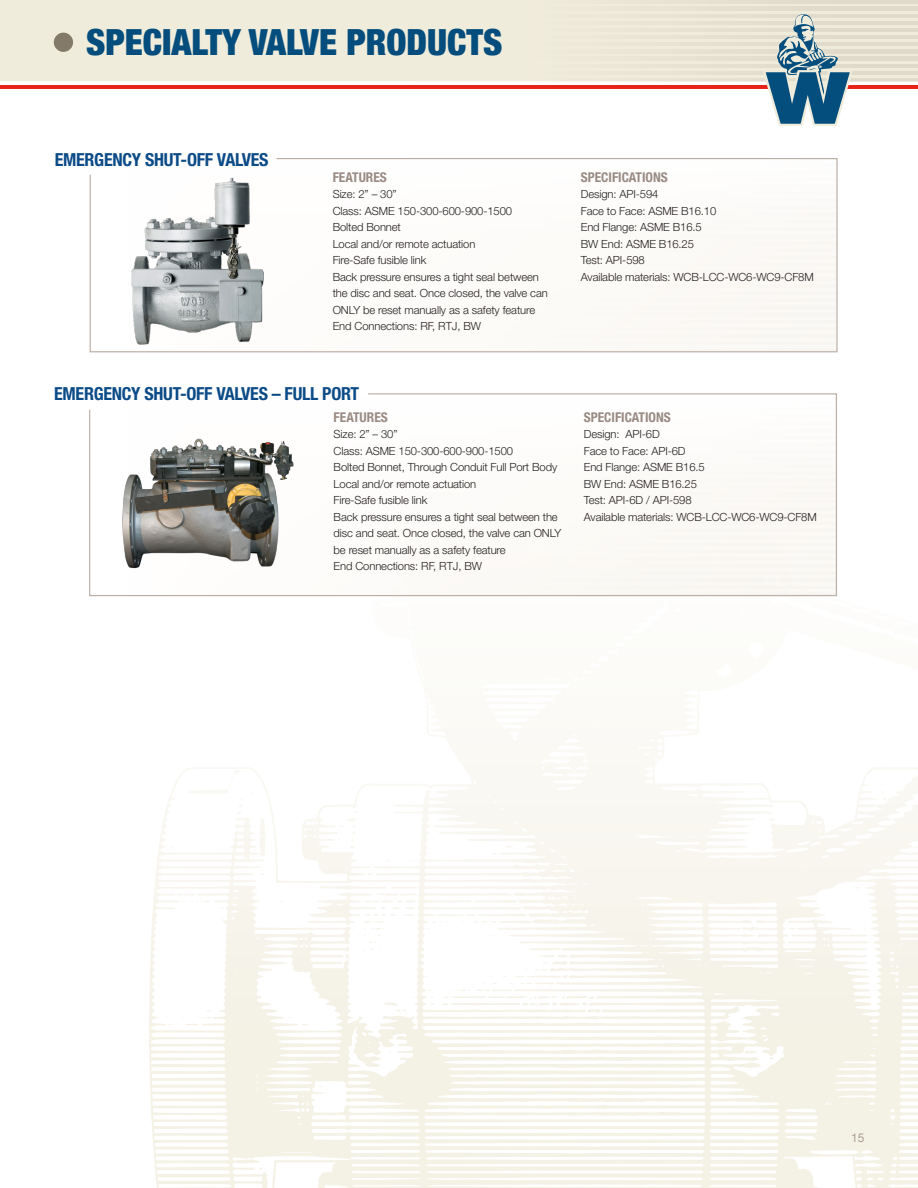
<style>
.page{position:relative;width:918px;height:1188px;background:#fff}
.page>*{position:absolute;margin:0;border:0;box-sizing:border-box;transform-origin:0 0}
.page_titles{font:900 condensed 36px "Helvetica Neue";color:#044d7c}
.t1{font:700 condensed 18px "Helvetica Neue LT Pro";letter-spacing:-.015em;color:#0b4b87}
.spec_box_titles{font:700 condensed 13.5px "Helvetica Neue LT Pro";color:#998b83}
.t2{font:12px "Helvetica Neue";color:#aa9c92}
.spec_box_content{font:300 11.25px/16.5px "Helvetica Neue LT Pro";letter-spacing:-.01em;color:#231f20}
</style>
<div class="page">
<svg style="left:153px;top:1137px;width:765px;height:51px;fill:#f5f3e8"></svg>
<svg style="left:259px;top:1167px;width:6px;height:3px"></svg>
<div style="left:122px;top:245px;width:796px;height:892px;background:linear-gradient(to bottom,#fff,#f9f8f1)"></div>
<hr style="left:0;top:85px;width:918px;height:3px;background:#e72419">
<div style="left:0;top:0;width:918px;height:81px;background:#f0ecdb"></div>
<hr style="left:411px;top:0;width:507px;height:3px;background:#e8e3d3">
<hr style="left:411px;top:7px;width:507px;height:3px;background:#e8e3d3">
<hr style="left:411px;top:14px;width:507px;height:3px;background:#ebe6d6">
<hr style="left:411px;top:21px;width:507px;height:3px;background:#ebe6d6">
<hr style="left:411px;top:28px;width:507px;height:4px;background:#ebe6d6">
<hr style="left:411px;top:35px;width:507px;height:4px;background:#ebe6d6">
<hr style="left:411px;top:43px;width:507px;height:3px;background:#ebe6d6">
<hr style="left:411px;top:50px;width:507px;height:3px;background:#ebe6d6">
<hr style="left:411px;top:57px;width:507px;height:3px;background:#ebe6d6">
<hr style="left:411px;top:64px;width:507px;height:3px;background:#ebe6d6">
<hr style="left:411px;top:71px;width:507px;height:3px;background:#ebe6d6">
<svg style="left:411px;top:78px;width:507px;height:4px"></svg>
<svg style="left:763px;top:14px;width:90px;height:112px"></svg>
<svg style="left:89px;top:393px;width:749px;height:204px"></svg>
<img style="left:106px;top:407px;width:195px;height:181px">
<svg style="left:89px;top:158px;width:749px;height:195px"></svg>
<img style="left:131px;top:178px;width:133px;height:166px">
<div style="left:54px;top:33px;width:19px;height:19px;background:#837a69;border-radius:50%"></div>
<p class="page_titles" style="left:86px;top:12px;width:418px">SPECIALTY VALVE PRODUCTS</p>
<p class="t1" style="left:55px;top:149px;width:215px">EMERGENCY SHUT-OFF VALVES</p>
<p class="spec_box_titles" style="left:333px;top:169px;width:56px">FEATURES</p>
<p class="spec_box_content" style="left:333px;top:186px;width:65px">Size: 2” – 30”</p>
<p class="spec_box_content" style="left:333px;top:202px;width:181px">Class: ASME 150-300-600-900-1500</p>
<p class="spec_box_content" style="left:333px;top:219px;width:70px">Bolted Bonnet</p>
<p class="spec_box_content" style="left:333px;top:235px;width:144px">Local and/or remote actuation</p>
<p class="spec_box_content" style="left:333px;top:252px;width:95px">Fire-Safe fusible link</p>
<p class="spec_box_content" style="left:333px;top:268px;width:217px">Back pressure ensures a tight seal between the disc and seat. Once closed, the valve can<br>ONLY be reset manually as a safety feature</p>
<p class="spec_box_content" style="left:333px;top:318px;width:150px">End Connections: RF, RTJ, BW</p>
<p class="spec_box_titles" style="left:581px;top:169px;width:88px">SPECIFICATIONS</p>
<p class="spec_box_content" style="left:581px;top:186px;width:79px">Design: API-594</p>
<p class="spec_box_content" style="left:581px;top:202px;width:137px">Face to Face: ASME B16.10</p>
<p class="spec_box_content" style="left:581px;top:219px;width:123px">End Flange: ASME B16.5</p>
<p class="spec_box_content" style="left:581px;top:235px;width:115px">BW End: ASME B16.25</p>
<p class="spec_box_content" style="left:581px;top:252px;width:66px">Test: API-598</p>
<p class="spec_box_content" style="left:581px;top:268px;width:235px">Available materials: WCB-LCC-WC6-WC9-CF8M</p>
<p class="t1" style="left:54px;top:383px;width:306px">EMERGENCY SHUT-OFF VALVES – FULL PORT</p>
<p class="spec_box_titles" style="left:334px;top:409px;width:56px">FEATURES</p>
<p class="spec_box_content" style="left:334px;top:426px;width:65px">Size: 2” – 30”</p>
<p class="spec_box_content" style="left:334px;top:442px;width:181px">Class: ASME 150-300-600-900-1500</p>
<p class="spec_box_content" style="left:334px;top:459px;width:225px">Bolted Bonnet, Through Conduit Full Port Body</p>
<p class="spec_box_content" style="left:334px;top:475px;width:144px">Local and/or remote actuation</p>
<p class="spec_box_content" style="left:334px;top:492px;width:95px">Fire-Safe fusible link</p>
<p class="spec_box_content" style="left:334px;top:508px;width:229px">Back pressure ensures a tight seal between the disc and seat. Once closed, the valve can ONLY be reset manually as a safety feature</p>
<p class="spec_box_content" style="left:334px;top:558px;width:150px">End Connections: RF, RTJ, BW</p>
<p class="spec_box_titles" style="left:584px;top:409px;width:88px">SPECIFICATIONS</p>
<p class="spec_box_content" style="left:584px;top:426px;width:77px">Design: API-6D</p>
<p class="spec_box_content" style="left:584px;top:442px;width:103px">Face to Face: API-6D</p>
<p class="spec_box_content" style="left:584px;top:459px;width:123px">End Flange: ASME B16.5</p>
<p class="spec_box_content" style="left:584px;top:475px;width:115px">BW End: ASME B16.25</p>
<p class="spec_box_content" style="left:584px;top:492px;width:109px">Test: API-6D / API-598</p>
<p class="spec_box_content" style="left:584px;top:508px;width:235px">Available materials: WCB-LCC-WC6-WC9-CF8M</p>
<p class="t2" style="left:851px;top:1129px;width:15px">15</p>
</div>
